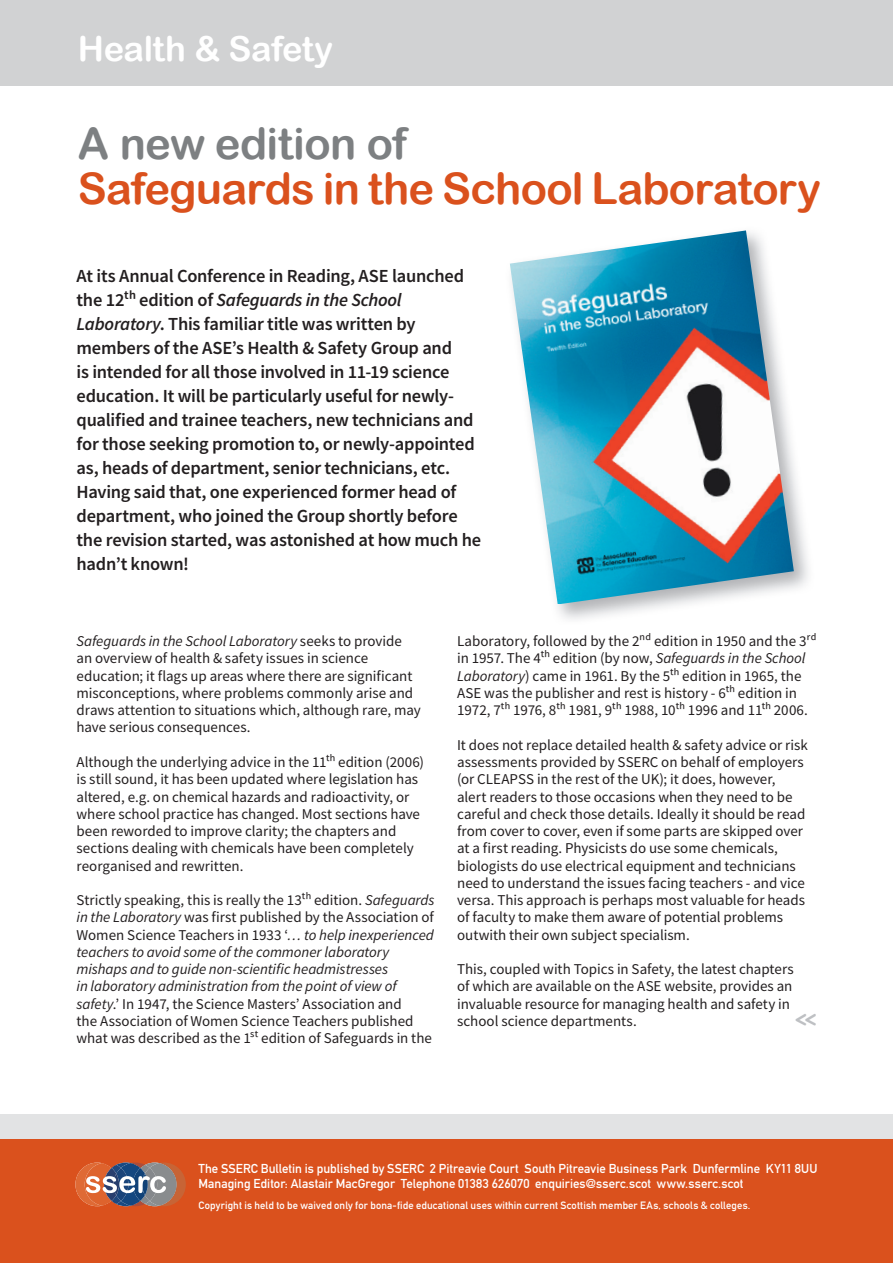
<style>
.page{position:relative;width:893px;height:1263px;background:#fff}
.page>*{position:absolute;margin:0;border:0;box-sizing:border-box;transform-origin:0 0}
.t1{font:43.5px "Arial Rounded MT Bold";letter-spacing:-.02em;color:#da511d}
.t2{font:43.5px "Arial Rounded MT Bold";letter-spacing:-.015em;color:#7d8082}
.t3{font:34.5px "Arial Rounded MT Bold";letter-spacing:-.015em;color:#fff}
.t4{font:700 24.15px "Monoglyceride";color:#bec0c3;scale:.87 1}
.t5{font:600 18.45px/24px "Source Sans Pro";letter-spacing:-.015em;color:#231f20}
.t6{font:15px/17.2px "Source Sans Pro";color:#231f20}
.t7{font:700 12.75px/15px "DIN Alternate";letter-spacing:.005em;color:#fff}
.t8{font:700 10.5px "DIN Alternate";letter-spacing:.015em;color:#fff}
.s1{font-style:italic}
</style>
<div class="page">
<div style="left:0;top:0;width:893px;height:85px;background:#d1d2d3"></div>
<div style="left:0;top:1114px;width:893px;height:26px;background:#e2e3e4"></div>
<div style="left:0;top:1140px;width:893px;height:123px;background:#da511d"></div>
<svg style="left:75px;top:1162px;width:111px;height:44px;background:#a27a72"></svg>
<img style="left:510px;top:230px;width:284px;height:374px">
<h2 class="t3" style="left:78px;top:29px;width:257px">Health &amp; Safety</h2>
<h1 class="t2" style="left:78px;top:118px;width:331px">A new edition of</h1>
<h1 class="t1" style="left:78px;top:163px;width:744px">Safeguards in the School Laboratory</h1>
<p class="t5" style="left:77px;top:263px;width:406px">At its Annual Conference in Reading, ASE launched the 12th edition of <span class="s1">Safeguards in the School Laboratory</span>. This familiar title was written by members of the ASE’s Health &amp; Safety Group and<br>is intended for all those involved in 11-19 science education. It will be particularly useful for newly&shy;qualified and trainee teachers, new technicians and for those seeking promotion to, or newly-appointed as, heads of department, senior technicians, etc.<br>Having said that, one experienced former head of department, who joined the Group shortly before the revision started, was astonished at how much he hadn’t known!</p>
<p class="t6" style="left:77px;top:632px;width:346px"><span class="s1">Safeguards in the School Laboratory</span> seeks to provide an overview of health &amp; safety issues in science education; it flags up areas where there are significant misconceptions, where problems commonly arise and draws attention to situations which, although rare, may have serious consequences.</p>
<p class="t6" style="left:77px;top:753px;width:349px">Although the underlying advice in the 11ᵗʰ edition (2006) is still sound, it has been updated where legislation has altered, e.g. on chemical hazards and radioactivity, or where school practice has changed. Most sections have been reworded to improve clarity; the chapters and sections dealing with chemicals have been completely reorganised and rewritten.</p>
<p class="t6" style="left:77px;top:891px;width:360px">Strictly speaking, this is really the 13ᵗʰ edition. <span class="s1">Safeguards in the Laboratory</span> was first published by the Association of Women Science Teachers in 1933 ‘<span class="s1">… to help inexperienced teachers to avoid some of the commoner laboratory mishaps and to guide non-scientific headmistresses<br>in laboratory administration from the point of view of safety</span>.’ In 1947, the Science Masters’ Association and<br>the Association of Women Science Teachers published what was described as the 1ˢᵗ edition of Safeguards in the</p>
<p class="t6" style="left:457px;top:632px;width:361px">Laboratory, followed by the 2ⁿᵈ edition in 1950 and the 3ʳᵈ in 1957. The 4ᵗʰ edition (by now, <span class="s1">Safeguards in the School Laboratory</span>) came in 1961. By the 5ᵗʰ edition in 1965, the ASE was the publisher and rest is history - 6ᵗʰ edition in 1972, 7ᵗʰ 1976, 8ᵗʰ 1981, 9ᵗʰ 1988, 10ᵗʰ 1996 and 11ᵗʰ 2006.</p>
<p class="t6" style="left:457px;top:736px;width:352px">It does not replace detailed health &amp; safety advice or risk assessments provided by SSERC on behalf of employers (or CLEAPSS in the rest of the UK); it does, however, alert readers to those occasions when they need to be careful and check those details. Ideally it should be read from cover to cover, even if some parts are skipped over at a first reading. Physicists do use some chemicals, biologists do use electrical equipment and technicians need to understand the issues facing teachers - and vice versa. This approach is perhaps most valuable for heads of faculty to make them aware of potential problems outwith their own subject specialism.</p>
<p class="t6" style="left:457px;top:960px;width:338px">This, coupled with Topics in Safety, the latest chapters of which are available on the ASE website, provides an invaluable resource for managing health and safety in school science departments.</p>
<h3 class="t4" style="left:795px;top:1002px;width:26px">&lt;&lt;</h3>
<p class="t7" style="left:198px;top:1160px;width:620px">The SSERC Bulletin is published by SSERC 2 Pitreavie Court South Pitreavie Business Park Dunfermline KY11 8UU<br>Managing Editor: Alastair MacGregor Telephone 01383 626070 enquiries@sserc.scot www.sserc.scot</p>
<p class="t8" style="left:198px;top:1197px;width:553px">Copyright is held to be waived only for bona-fide educational uses within current Scottish member EAs, schools &amp; colleges.</p>
</div>
